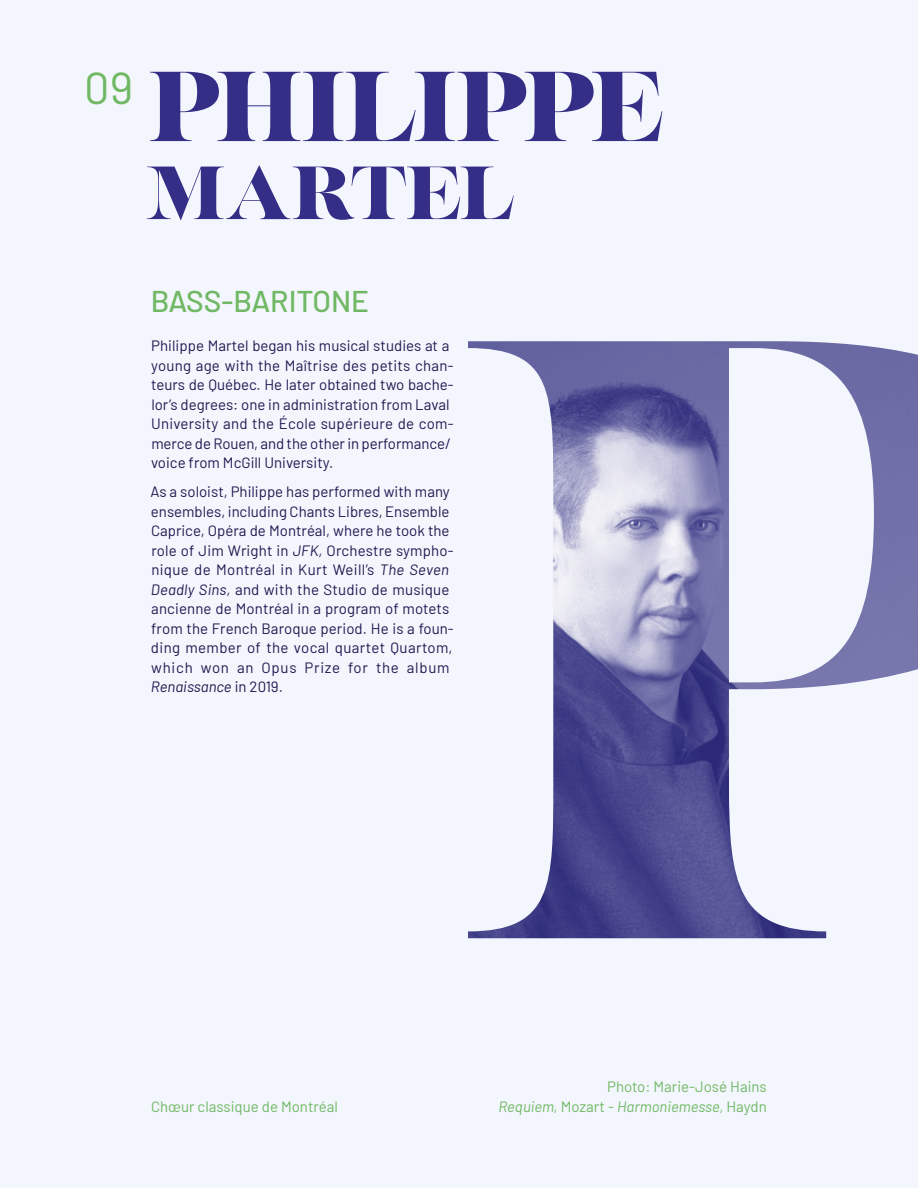
<style>
.page{position:relative;width:918px;height:1188px;background:#f3f6fd}
.page>*{position:absolute;margin:0;border:0;box-sizing:border-box;transform-origin:0 0}
.t1{font:99px "Lust";letter-spacing:-.02em;color:#352e86}
.t2{font:75px "Lust";color:#352e86}
.t3{font:45px "Barlow";color:#70b864}
.t4{font:500 30px "Barlow";letter-spacing:-.005em;color:#70b864}
.t5{font:15px/19.5px "Barlow";color:#1f1a51}
.t6{font:15px "Barlow";color:#70b864}
.t7{font:italic 15px "Barlow";color:#70b864}
.s1{font-style:italic}
.s2{font-style:normal}
</style>
<div class="page">
<img style="left:468px;top:341px;width:450px;height:597px">
<h3 class="t3" style="left:84px;top:55px;width:50px">09</h3>
<h1 class="t1" style="left:149px;top:44px;width:515px">PHILIPPE</h1>
<h2 class="t2" style="left:146px;top:145px;width:369px">MARTEL</h2>
<h3 class="t4" style="left:151px;top:279px;width:220px">BASS-BARITONE</h3>
<p class="t5" style="left:151px;top:335px;width:304px">Philippe Martel began his musical studies at a young age with the Maîtrise des petits chan&shy;teurs de Québec. He later obtained two bache&shy;lor’s degrees: one in administration from Laval University and the École supérieure de com&shy;merce de Rouen, and the other in performance/ voice from McGill University.</p>
<p class="t5" style="left:150px;top:481px;width:305px">As a soloist, Philippe has performed with many ensembles, including Chants Libres, Ensemble Caprice, Opéra de Montréal, where he took the role of Jim Wright in <span class="s1">JFK,</span> Orchestre sympho&shy;nique de Montréal in Kurt Weill’s <span class="s1">The Seven Deadly Sins,</span> and with the Studio de musique ancienne de Montréal in a program of motets from the French Baroque period. He is a foun&shy;ding member of the vocal quartet Quartom, which won an Opus Prize for the album <span class="s1">Renaissance</span> in 2019.</p>
<p class="t6" style="left:607px;top:1076px;width:161px">Photo: Marie-José Hains</p>
<p class="t6" style="left:151px;top:1095px;width:188px">Chœur classique de Montréal</p>
<p class="t7" style="left:498px;top:1095px;width:270px">Requiem, <span class="s2">Mozart -</span> Harmoniemesse, <span class="s2">Haydn</span></p>
</div>
